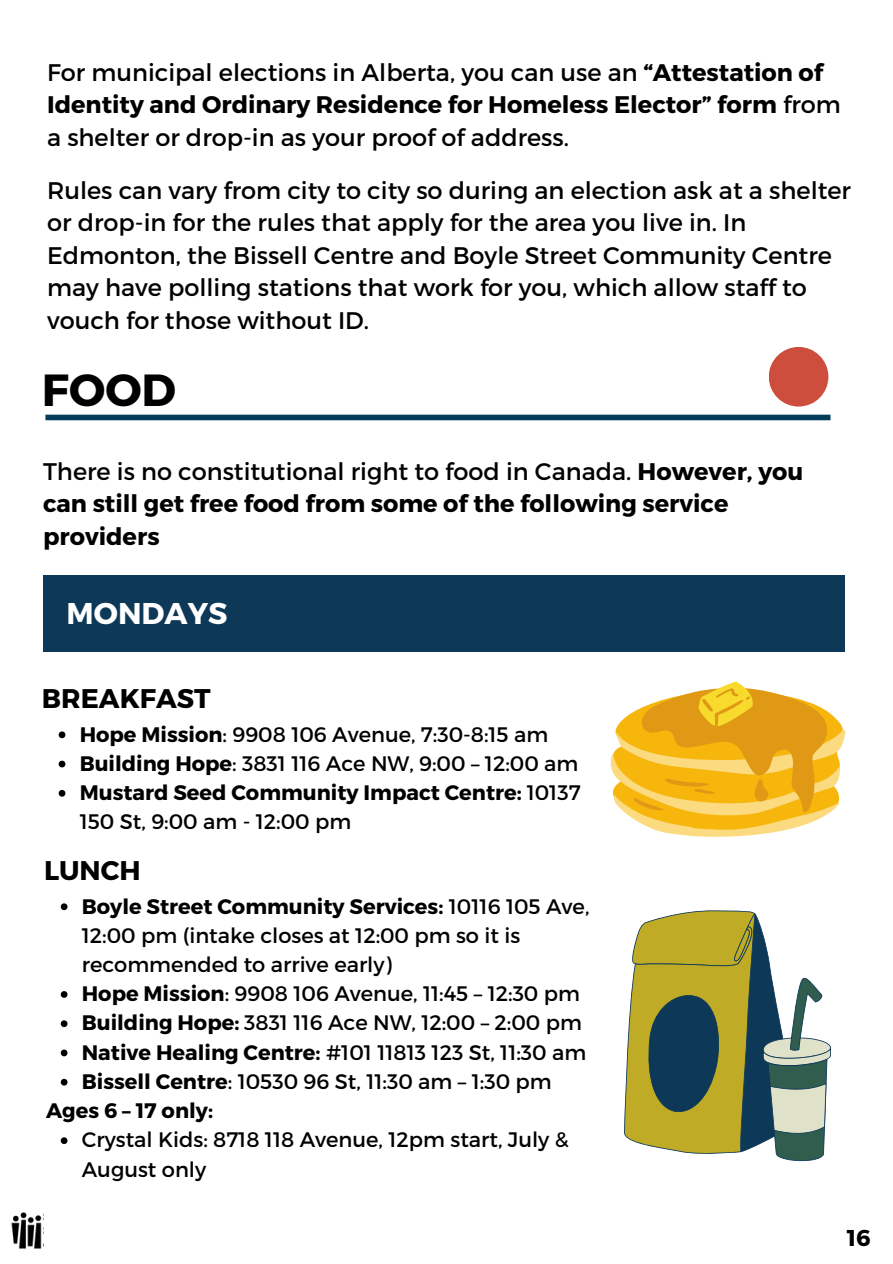
<style>
.page{position:relative;width:893px;height:1264px;background:#fff}
.page>*{position:absolute;margin:0;border:0;box-sizing:border-box;transform-origin:0 0}
.t1{font:700 45px "Montserrat";color:#000}
.t2{font:700 30px "Montserrat";color:#fff}
.t3{font:700 27px "Montserrat";color:#000}
.t4{font:24px/32.5px "Montserrat";color:#000}
.t5{font:700 24px/32.5px "Montserrat";color:#000}
.t6{font:700 22.8px "Montserrat";color:#000}
.t7{font:21px/29.2px "Montserrat";color:#000}
.t8{font:700 21px/29.2px "Montserrat";color:#000}
.s1{font-weight:700}
.s2{font-weight:400}
</style>
<div class="page">
<img style="left:11px;top:1212px;width:33px;height:37px">
<div style="left:768px;top:347px;width:60px;height:59px;background:#cd4e3c;border-radius:50%"></div>
<div style="left:45px;top:414px;width:785px;height:6px;background:#043c5b"></div>
<div style="left:43px;top:575px;width:802px;height:76px;background:#0d3858"></div>
<svg style="left:610px;top:681px;width:235px;height:155px"></svg>
<svg style="left:624px;top:910px;width:207px;height:252px"></svg>
<svg style="left:59px;top:731px;width:6px;height:7px"></svg>
<svg style="left:59px;top:760px;width:6px;height:7px"></svg>
<svg style="left:59px;top:790px;width:6px;height:6px"></svg>
<svg style="left:61px;top:903px;width:6px;height:7px"></svg>
<svg style="left:61px;top:991px;width:6px;height:6px"></svg>
<svg style="left:61px;top:1020px;width:6px;height:7px"></svg>
<svg style="left:61px;top:1049px;width:6px;height:7px"></svg>
<svg style="left:61px;top:1078px;width:6px;height:7px"></svg>
<svg style="left:61px;top:1137px;width:6px;height:6px"></svg>
<p class="t4" style="left:47px;top:54px;width:795px">For municipal elections in Alberta, you can use an <span class="s1">“Attestation of<br>Identity and Ordinary Residence for Homeless Elector” form</span> from a shelter or drop-in as your proof of address.</p>
<p class="t4" style="left:47px;top:173px;width:805px">Rules can vary from city to city so during an election ask at a shelter or drop-in for the rules that apply for the area you live in. In Edmonton, the Bissell Centre and Boyle Street Community Centre may have polling stations that work for you, which allow staff to vouch for those without ID.</p>
<p class="t1" style="left:42px;top:360px;width:136px">FOOD</p>
<p class="t5" style="left:43px;top:453px;width:761px"><span class="s2">There is no constitutional right to food in Canada.</span> However, you can still get free food from some of the following service providers</p>
<p class="t2" style="left:67px;top:593px;width:162px">MONDAYS</p>
<p class="t3" style="left:42px;top:681px;width:170px">BREAKFAST</p>
<p class="t7" style="left:80px;top:718px;width:470px"><span class="s1">Hope Mission</span>: 9908 106 Avenue, 7:30-8:15 am</p>
<p class="t7" style="left:80px;top:747px;width:500px"><span class="s1">Building Hope</span>: 3831 116 Ace NW, 9:00 – 12:00 am</p>
<p class="t8" style="left:80px;top:777px;width:502px">Mustard Seed Community Impact Centre: <span class="s2">10137<br>150 St, 9:00 am - 12:00 pm</span></p>
<p class="t3" style="left:44px;top:852px;width:98px">LUNCH</p>
<p class="t7" style="left:82px;top:890px;width:509px"><span class="s1">Boyle Street Community Services:</span> 10116 105 Ave,<br>12:00 pm (intake closes at 12:00 pm so it is recommended to arrive early)</p>
<p class="t7" style="left:82px;top:978px;width:499px"><span class="s1">Hope Mission</span>: 9908 106 Avenue, 11:45 – 12:30 pm</p>
<p class="t7" style="left:82px;top:1007px;width:501px"><span class="s1">Building Hope:</span> 3831 116 Ace NW, 12:00 – 2:00 pm</p>
<p class="t7" style="left:82px;top:1036px;width:506px"><span class="s1">Native Healing Centre:</span> #101 11813 123 St, 11:30 am</p>
<p class="t7" style="left:82px;top:1065px;width:471px"><span class="s1">Bissell Centre</span>: 10530 96 St, 11:30 am – 1:30 pm</p>
<p class="t7" style="left:82px;top:1124px;width:488px">Crystal Kids: 8718 118 Avenue, 12pm start, July &amp;<br>August only</p>
<p class="t8" style="left:46px;top:1094px;width:168px">Ages 6 – 17 only:</p>
<p class="t6" style="left:846px;top:1223px;width:25px">16</p>
</div>
